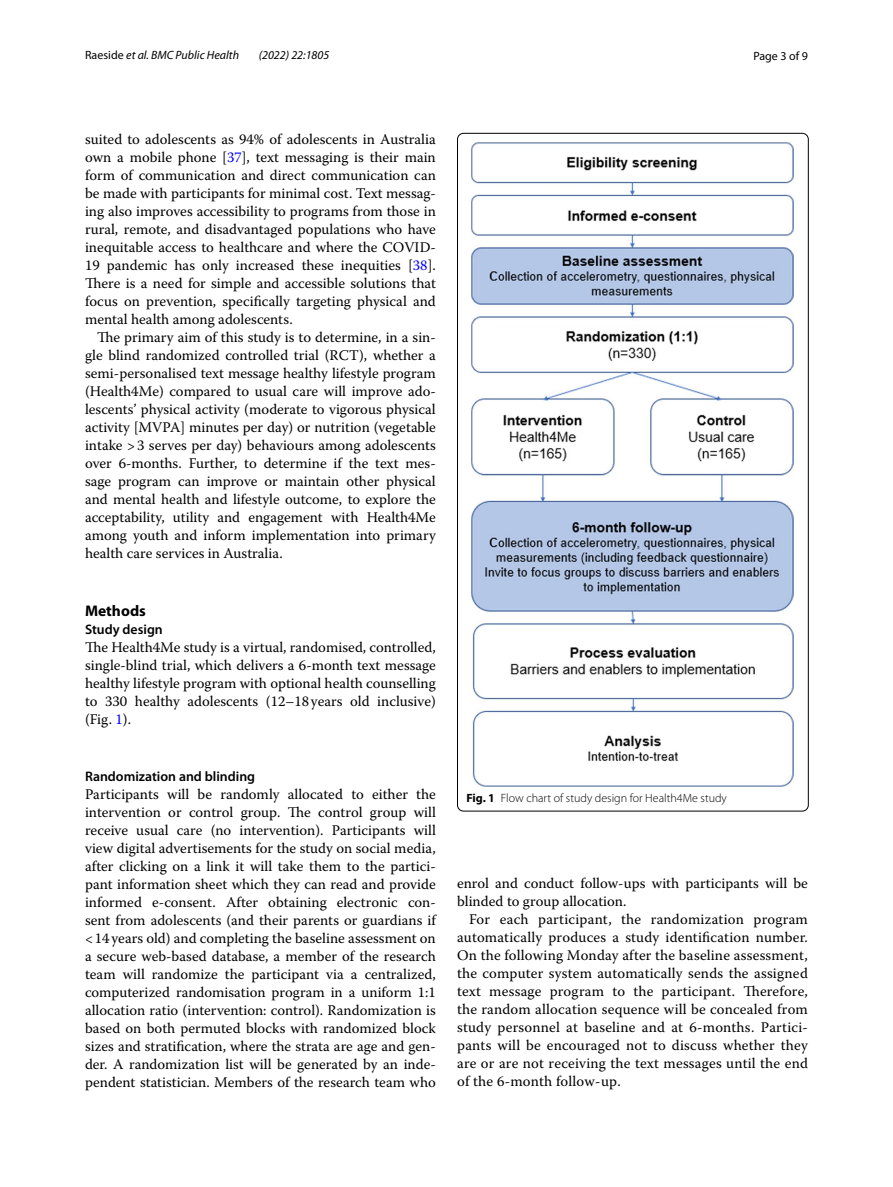
<style>
.page{position:relative;width:893px;height:1187px;background:#fff}
.page>*{position:absolute;margin:0;border:0;box-sizing:border-box;transform-origin:0 0}
.t1{font:700 15.45px "Myriad Pro";color:#000}
.t2{font:14.7px/18px "Warnock Pro";color:#000;text-align:justify}
.t3{font:600 13.8px "Myriad Pro";color:#000}
.t4{font:300 12px "Myriad Pro";color:#000}
.t5{font:italic 12px "Myriad Pro";color:#000}
.t6{font:12px "Myriad Pro";color:#000}
.s1{font-style:normal}
.s2{color:#00f}
.s3{font-weight:700}
</style>
<div class="page">
<img style="left:472px;top:142px;width:322px;height:644px">
<p class="t5" style="left:85px;top:48px;width:156px"><span class="s1">Raeside</span> et al. BMC Public Health</p>
<p class="t5" style="left:259px;top:48px;width:72px">(2022) 22:1805</p>
<p class="t6" style="left:753px;top:48px;width:56px">Page 3 of 9</p>
<p class="t2" style="left:85px;top:130px;width:352px">suited to adolescents as 94% of adolescents in Australia own a mobile phone [<span class="s2">37</span>], text messaging is their main form of communication and direct communication can be made with participants for minimal cost. Text messag&shy;ing also improves accessibility to programs from those in rural, remote, and disadvantaged populations who have inequitable access to healthcare and where the COVID-19 pandemic has only increased these inequities [<span class="s2">38</span>].<br>There is a need for simple and accessible solutions that focus on prevention, specifically targeting physical and mental health among adolescents.</p>
<p class="t2" style="left:85px;top:328px;width:352px;text-indent:12px">The primary aim of this study is to determine, in a sin&shy;gle blind randomized controlled trial (RCT), whether a semi-personalised text message healthy lifestyle program (Health4Me) compared to usual care will improve ado&shy;lescents’ physical activity (moderate to vigorous physical activity [MVPA] minutes per day) or nutrition (vegetable intake &gt;3 serves per day) behaviours among adolescents over 6-months. Further, to determine if the text mes&shy;sage program can improve or maintain other physical and mental health and lifestyle outcome, to explore the acceptability, utility and engagement with Health4Me among youth and inform implementation into primary health care services in Australia.</p>
<p class="t1" style="left:85px;top:600px;width:62px">Methods</p>
<p class="t3" style="left:85px;top:620px;width:79px">Study design</p>
<p class="t2" style="left:85px;top:637px;width:352px">The Health4Me study is a virtual, randomised, controlled, single-blind trial, which delivers a 6-month text message healthy lifestyle program with optional health counselling to 330 healthy adolescents (12–18years old inclusive) (Fig. <span class="s2">1</span>).</p>
<p class="t3" style="left:85px;top:767px;width:172px">Randomization and blinding</p>
<p class="t2" style="left:85px;top:785px;width:352px">Participants will be randomly allocated to either the intervention or control group. The control group will receive usual care (no intervention). Participants will view digital advertisements for the study on social media, after clicking on a link it will take them to the partici&shy;pant information sheet which they can read and provide informed e-consent. After obtaining electronic con&shy;sent from adolescents (and their parents or guardians if &lt;14years old) and completing the baseline assessment on a secure web-based database, a member of the research team will randomize the participant via a centralized, computerized randomisation program in a uniform 1:1 allocation ratio (intervention: control). Randomization is based on both permuted blocks with randomized block sizes and stratification, where the strata are age and gen&shy;der. A randomization list will be generated by an inde&shy;pendent statistician. Members of the research team who</p>
<p class="t4" style="left:466px;top:791px;width:262px"><span class="s3">Fig. 1</span> Flow chart of study design for Health4Me study</p>
<p class="t2" style="left:457px;top:873px;width:352px">enrol and conduct follow-ups with participants will be blinded to group allocation.</p>
<p class="t2" style="left:457px;top:909px;width:352px;text-indent:12px">For each participant, the randomization program automatically produces a study identification number.<br>On the following Monday after the baseline assessment, the computer system automatically sends the assigned text message program to the participant. Therefore, the random allocation sequence will be concealed from study personnel at baseline and at 6-months. Partici&shy;pants will be encouraged not to discuss whether they are or are not receiving the text messages until the end of the 6-month follow-up.</p>
</div>
